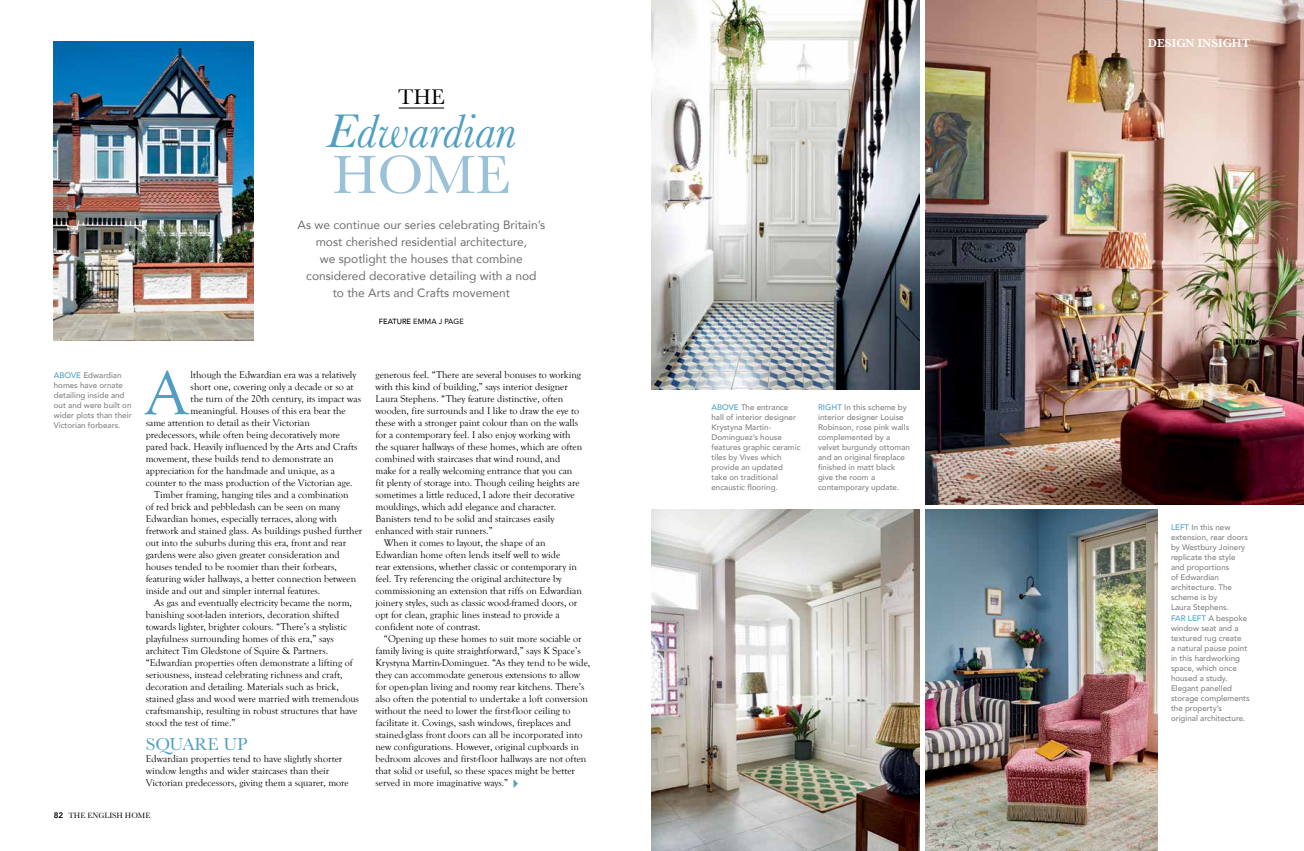
<style>
.page{position:relative;width:1304px;height:851px;background:#fff}
.page>*{position:absolute;margin:0;border:0;box-sizing:border-box;transform-origin:0 0}
.t1{font:63.5px "Goudy Old Style T";color:#509fc3}
.t2{font:56px "Baskerville";color:#9bc1d8}
.t3{font:italic 49px "Baskerville";color:#509fc3}
.t4{font:22px "Baskerville";color:#000}
.t5{font:18px "Baskerville";color:#509fc3}
.t6{font:12px/17px "Avenir";color:#6d6e71;text-align:center}
.t7{font:600 12px "Baskerville";color:#fff}
.t8{font:10px/12px "Goudy Old Style T";color:#000}
.t9{font:500 8px/10px "Avenir";color:#808285}
.t10{font:8px "Baskerville";color:#000}
.t11{font:7.5px "Avenir";color:#000}
.s1{font-weight:500}
.s2{color:#509fc3}
.s3{font-family:"Avenir";font-weight:800}
</style>
<div class="page">
<img style="left:925px;top:0;width:379px;height:504px">
<img style="left:652px;top:509px;width:267px;height:341px">
<img style="left:652px;top:0;width:267px;height:389px">
<img style="left:54px;top:41px;width:199px;height:300px">
<hr style="left:399px;top:108px;width:45px;height:1px;background:#000">
<img style="left:925px;top:509px;width:232px;height:341px">
<h3 class="t4" style="left:398px;top:82px;width:48px">THE</h3>
<h3 class="t3" style="left:327px;top:98px;width:191px">Edwardian</h3>
<h2 class="t2" style="left:332px;top:139px;width:179px">HOME</h2>
<p class="t6" style="left:298px;top:216px;width:249px">As we continue our series celebrating Britain’s most cherished residential architecture,<br>we spotlight the houses that combine considered decorative detailing with a nod<br>to the Arts and Crafts movement</p>
<p class="t11" style="left:379px;top:316px;width:86px"><span class="s1">FEATURE</span> EMMA J PAGE</p>
<p class="t9" style="left:54px;top:369px;width:79px"><span class="s2">ABOVE</span> Edwardian homes have ornate detailing inside and out and were built on wider plots than their<br>Victorian forbears.</p>
<h1 class="t1" style="left:146px;top:358px;width:44px">A</h1>
<p class="t8" style="left:191px;top:369px;width:167px">lthough the Edwardian era was a relatively</p>
<p class="t8" style="left:191px;top:381px;width:164px">short one, covering only a decade or so at</p>
<p class="t8" style="left:191px;top:393px;width:172px">the turn of the 20th century, its impact was</p>
<p class="t8" style="left:191px;top:405px;width:157px">meaningful. Houses of this era bear the</p>
<p class="t8" style="left:146px;top:417px;width:166px">same attention to detail as their Victorian</p>
<p class="t8" style="left:146px;top:429px;width:196px">predecessors, while often being decoratively more</p>
<p class="t8" style="left:146px;top:441px;width:213px">pared back. Heavily influenced by the Arts and Crafts</p>
<p class="t8" style="left:146px;top:453px;width:189px">movement, these builds tend to demonstrate an</p>
<p class="t8" style="left:146px;top:465px;width:191px">appreciation for the handmade and unique, as a</p>
<p class="t8" style="left:146px;top:477px;width:208px">counter to the mass production of the Victorian age.</p>
<p class="t8" style="left:154px;top:489px;width:196px">Timber framing, hanging tiles and a combination</p>
<p class="t8" style="left:146px;top:501px;width:196px">of red brick and pebbledash can be seen on many</p>
<p class="t8" style="left:146px;top:513px;width:193px">Edwardian homes, especially terraces, along with</p>
<p class="t8" style="left:146px;top:525px;width:218px">fretwork and stained glass. As buildings pushed further</p>
<p class="t8" style="left:146px;top:537px;width:202px">out into the suburbs during this era, front and rear</p>
<p class="t8" style="left:146px;top:549px;width:196px">gardens were also given greater consideration and</p>
<p class="t8" style="left:146px;top:561px;width:193px">houses tended to be roomier than their forbears,</p>
<p class="t8" style="left:146px;top:573px;width:212px">featuring wider hallways, a better connection between</p>
<p class="t8" style="left:146px;top:585px;width:176px">inside and out and simpler internal features.</p>
<p class="t8" style="left:154px;top:597px;width:199px">As gas and eventually electricity became the norm,</p>
<p class="t8" style="left:146px;top:609px;width:195px">banishing soot-laden interiors, decoration shifted</p>
<p class="t8" style="left:146px;top:621px;width:203px">towards lighter, brighter colours. “There’s a stylistic</p>
<p class="t8" style="left:146px;top:633px;width:190px">playfulness surrounding homes of this era,” says</p>
<p class="t8" style="left:146px;top:645px;width:184px">architect Tim Gledstone of Squire &amp; Partners.</p>
<p class="t8" style="left:146px;top:657px;width:208px">“Edwardian properties often demonstrate a lifting of</p>
<p class="t8" style="left:146px;top:669px;width:198px">seriousness, instead celebrating richness and craft,</p>
<p class="t8" style="left:146px;top:681px;width:195px">decoration and detailing. Materials such as brick,</p>
<p class="t8" style="left:146px;top:693px;width:215px">stained glass and wood were married with tremendous</p>
<p class="t8" style="left:146px;top:705px;width:213px">craftsmanship, resulting in robust structures that have</p>
<p class="t8" style="left:146px;top:717px;width:91px">stood the test of time.”</p>
<h3 class="t5" style="left:146px;top:733px;width:103px">SQUARE UP</h3>
<p class="t8" style="left:146px;top:753px;width:205px">Edwardian properties tend to have slightly shorter window lengths and wider staircases than their<br>Victorian predecessors, giving them a squarer, more</p>
<p class="t8" style="left:375px;top:369px;width:207px">generous feel. “There are several bonuses to working</p>
<p class="t8" style="left:375px;top:381px;width:194px">with this kind of building,” says interior designer</p>
<p class="t8" style="left:375px;top:393px;width:189px">Laura Stephens. “They feature distinctive, often</p>
<p class="t8" style="left:375px;top:405px;width:205px">wooden, fire surrounds and I like to draw the eye to</p>
<p class="t8" style="left:375px;top:417px;width:204px">these with a stronger paint colour than on the walls</p>
<p class="t8" style="left:375px;top:429px;width:197px">for a contemporary feel. I also enjoy working with</p>
<p class="t8" style="left:375px;top:441px;width:208px">the squarer hallways of these homes, which are often</p>
<p class="t8" style="left:375px;top:453px;width:186px">combined with staircases that wind round, and</p>
<p class="t8" style="left:375px;top:465px;width:198px">make for a really welcoming entrance that you can</p>
<p class="t8" style="left:375px;top:477px;width:206px">fit plenty of storage into. Though ceiling heights are</p>
<p class="t8" style="left:375px;top:489px;width:201px">sometimes a little reduced, I adore their decorative</p>
<p class="t8" style="left:375px;top:501px;width:182px">mouldings, which add elegance and character.</p>
<p class="t8" style="left:375px;top:513px;width:180px">Banisters tend to be solid and staircases easily</p>
<p class="t8" style="left:375px;top:525px;width:119px">enhanced with stair runners.”</p>
<p class="t8" style="left:384px;top:537px;width:163px">When it comes to layout, the shape of an</p>
<p class="t8" style="left:375px;top:549px;width:186px">Edwardian home often lends itself well to wide</p>
<p class="t8" style="left:375px;top:561px;width:203px">rear extensions, whether classic or contemporary in</p>
<p class="t8" style="left:375px;top:573px;width:188px">feel. Try referencing the original architecture by</p>
<p class="t8" style="left:375px;top:585px;width:208px">commissioning an extension that riffs on Edwardian</p>
<p class="t8" style="left:375px;top:597px;width:203px">joinery styles, such as classic wood-framed doors, or</p>
<p class="t8" style="left:375px;top:609px;width:186px">opt for clean, graphic lines instead to provide a</p>
<p class="t8" style="left:375px;top:621px;width:107px">confident note of contrast.</p>
<p class="t8" style="left:384px;top:633px;width:199px">“Opening up these homes to suit more sociable or</p>
<p class="t8" style="left:375px;top:645px;width:207px">family living is quite straightforward,” says K Space’s</p>
<p class="t8" style="left:375px;top:657px;width:216px">Krystyna Martin-Dominguez. “As they tend to be wide,</p>
<p class="t8" style="left:375px;top:669px;width:206px">they can accommodate generous extensions to allow</p>
<p class="t8" style="left:375px;top:681px;width:210px">for open-plan living and roomy rear kitchens. There’s</p>
<p class="t8" style="left:375px;top:693px;width:214px">also often the potential to undertake a loft conversion</p>
<p class="t8" style="left:375px;top:705px;width:197px">without the need to lower the first-floor ceiling to</p>
<p class="t8" style="left:375px;top:717px;width:197px">facilitate it. Covings, sash windows, fireplaces and</p>
<p class="t8" style="left:375px;top:729px;width:208px">stained-glass front doors can all be incorporated into</p>
<p class="t8" style="left:375px;top:741px;width:205px">new configurations. However, original cupboards in</p>
<p class="t8" style="left:375px;top:753px;width:212px">bedroom alcoves and first-floor hallways are not often</p>
<p class="t8" style="left:375px;top:765px;width:201px">that solid or useful, so these spaces might be better</p>
<p class="t8" style="left:375px;top:777px;width:134px">served in more imaginative ways.”</p>
<p class="t10" style="left:54px;top:810px;width:98px"><span class="s3">82</span> THE ENGLISH HOME</p>
<p class="t9" style="left:711px;top:401px;width:91px"><span class="s2">ABOVE</span> The entrance hall of interior designer<br>Krystyna Martin-<br>Dominguez’s house features graphic ceramic tiles by Vives which provide an updated take on traditional encaustic flooring.</p>
<p class="t9" style="left:818px;top:401px;width:93px"><span class="s2">RIGHT</span> In this scheme by interior designer Louise<br>Robinson, rose pink walls complemented by a velvet burgundy ottoman and an original fireplace finished in matt black give the room a contemporary update.</p>
<p class="t7" style="left:1148px;top:34px;width:104px">DESIGN INSIGHT</p>
<p class="t9" style="left:1171px;top:521px;width:79px"><span class="s2">LEFT</span> In this new extension, rear doors by Westbury Joinery replicate the style and proportions<br>of Edwardian architecture. The scheme is by<br>Laura Stephens.</p>
<p class="t9" style="left:1171px;top:613px;width:80px"><span class="s2">FAR LEFT</span> A bespoke window seat and a textured rug create<br>a natural pause point in this hardworking space, which once housed a study.<br>Elegant panelled storage complements the property’s original architecture.</p>
</div>
